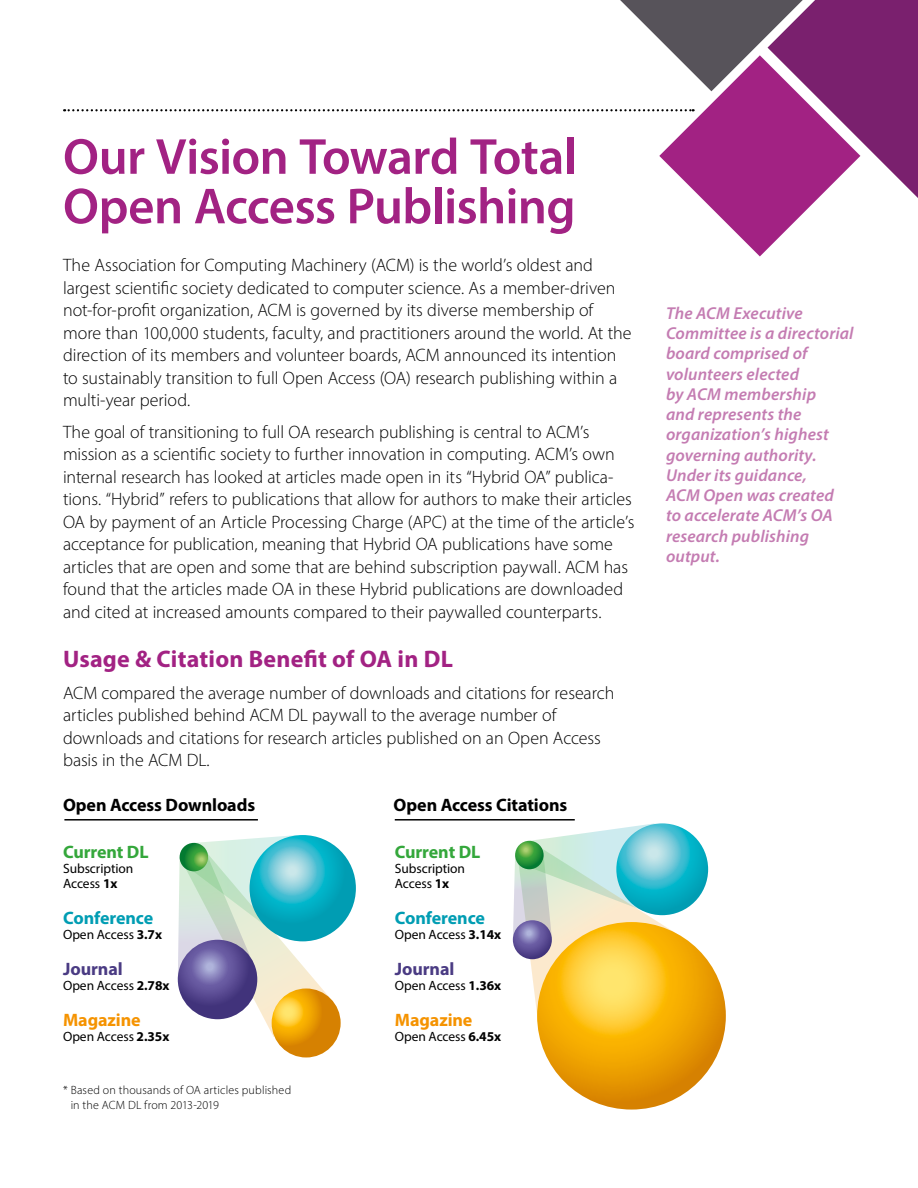
<style>
.page{position:relative;width:918px;height:1188px;background:#fff}
.page>*{position:absolute;margin:0;border:0;box-sizing:border-box;transform-origin:0 0}
.t1{font:600 51px/49.5px "Myriad Pro";letter-spacing:-.015em;color:#a22283}
.t2{font:700 24px "Myriad Pro";letter-spacing:.005em;color:#a22283}
.t3{font:300 18px/22.5px "Myriad Pro";color:#000}
.t4{font:700 18px "Myriad Pro";letter-spacing:-.005em;color:#000}
.t5{font:700 18px "Myriad Pro";letter-spacing:-.005em;color:#009db3}
.t6{font:700 18px "Myriad Pro";letter-spacing:-.005em;color:#34a73b}
.t7{font:700 18px "Myriad Pro";letter-spacing:-.005em;color:#f59300}
.t8{font:700 18px "Myriad Pro";letter-spacing:-.005em;color:#4a3b83}
.t9{font:italic 600 17.25px/20.2px "Myriad Pro";letter-spacing:.01em;color:#c47cb2}
.t10{font:13.5px/15px "Myriad Pro";letter-spacing:-.005em;color:#000}
.t11{font:300 12px/15px "Myriad Pro";letter-spacing:.015em;color:#000}
.s1{font-weight:700}
</style>
<div class="page">
<svg style="left:64px;top:0;width:854px;height:256px"></svg>
<svg style="left:250px;top:835px;width:106px;height:106px"></svg>
<svg style="left:272px;top:988px;width:69px;height:70px"></svg>
<svg style="left:178px;top:835px;width:155px;height:202px"></svg>
<svg style="left:180px;top:843px;width:28px;height:28px"></svg>
<svg style="left:178px;top:940px;width:79px;height:79px;background:#5d5095"></svg>
<svg style="left:513px;top:823px;width:213px;height:287px"></svg>
<svg style="left:616px;top:823px;width:92px;height:92px;background:#3cbbce"></svg>
<svg style="left:513px;top:920px;width:39px;height:39px"></svg>
<hr style="left:395px;top:819px;width:180px;height:2px;background:#000">
<hr style="left:64px;top:819px;width:194px;height:2px;background:#000">
<svg style="left:515px;top:841px;width:29px;height:28px"></svg>
<h1 class="t1" style="left:63px;top:131px;width:515px">Our Vision Toward Total<br>Open Access Publishing</h1>
<p class="t3" style="left:63px;top:254px;width:570px">The Association for Computing Machinery (ACM) is the world’s oldest and largest scientific society dedicated to computer science. As a member-driven not-for-profit organization, ACM is governed by its diverse membership of more than 100,000 students, faculty, and practitioners around the world. At the direction of its members and volunteer boards, ACM announced its intention to sustainably transition to full Open Access (OA) research publishing within a multi-year period.</p>
<p class="t3" style="left:63px;top:420px;width:573px">The goal of transitioning to full OA research publishing is central to ACM’s mission as a scientific society to further innovation in computing. ACM’s own internal research has looked at articles made open in its “Hybrid OA” publica&shy;tions. “Hybrid” refers to publications that allow for authors to make their articles OA by payment of an Article Processing Charge (APC) at the time of the article’s acceptance for publication, meaning that Hybrid OA publications have some articles that are open and some that are behind subscription paywall. ACM has found that the articles made OA in these Hybrid publications are downloaded and cited at increased amounts compared to their paywalled counterparts.</p>
<h2 class="t2" style="left:63px;top:644px;width:391px">Usage &amp; Citation Benefit of OA in DL</h2>
<p class="t3" style="left:63px;top:681px;width:553px">ACM compared the average number of downloads and citations for research articles published behind ACM DL paywall to the average number of downloads and citations for research articles published on an Open Access basis in the ACM DL.</p>
<p class="t4" style="left:63px;top:793px;width:194px">Open Access Downloads</p>
<p class="t4" style="left:394px;top:793px;width:175px">Open Access Citations</p>
<p class="t6" style="left:395px;top:840px;width:87px">Current DL</p>
<p class="t10" style="left:395px;top:861px;width:72px">Subscription<br>Access <span class="s1">1x</span></p>
<p class="t5" style="left:395px;top:906px;width:92px">Conference</p>
<p class="t10" style="left:395px;top:927px;width:108px">Open Access <span class="s1">3.14x</span></p>
<p class="t8" style="left:395px;top:957px;width:61px">Journal</p>
<p class="t10" style="left:395px;top:978px;width:108px">Open Access <span class="s1">1.36x</span></p>
<p class="t7" style="left:395px;top:1008px;width:79px">Magazine</p>
<p class="t10" style="left:395px;top:1029px;width:108px">Open Access <span class="s1">6.45x</span></p>
<p class="t6" style="left:63px;top:840px;width:87px">Current DL</p>
<p class="t10" style="left:63px;top:861px;width:72px">Subscription<br>Access <span class="s1">1x</span></p>
<p class="t5" style="left:63px;top:906px;width:92px">Conference</p>
<p class="t10" style="left:63px;top:927px;width:100px">Open Access <span class="s1">3.7x</span></p>
<p class="t8" style="left:63px;top:957px;width:61px">Journal</p>
<p class="t10" style="left:63px;top:978px;width:108px">Open Access <span class="s1">2.78x</span></p>
<p class="t7" style="left:63px;top:1008px;width:79px">Magazine</p>
<p class="t10" style="left:63px;top:1029px;width:108px">Open Access <span class="s1">2.35x</span></p>
<p class="t11" style="left:71px;top:1082px;width:222px;text-indent:-8px">* Based on thousands of OA articles published in the ACM DL from 2013-2019</p>
<p class="t9" style="left:666px;top:303px;width:189px">The ACM Executive<br>Committee is a directorial board comprised of volunteers elected<br>by ACM membership<br>and represents the organization’s highest governing authority.<br>Under its guidance,<br>ACM Open was created<br>to accelerate ACM’s OA research publishing output.</p>
</div>
